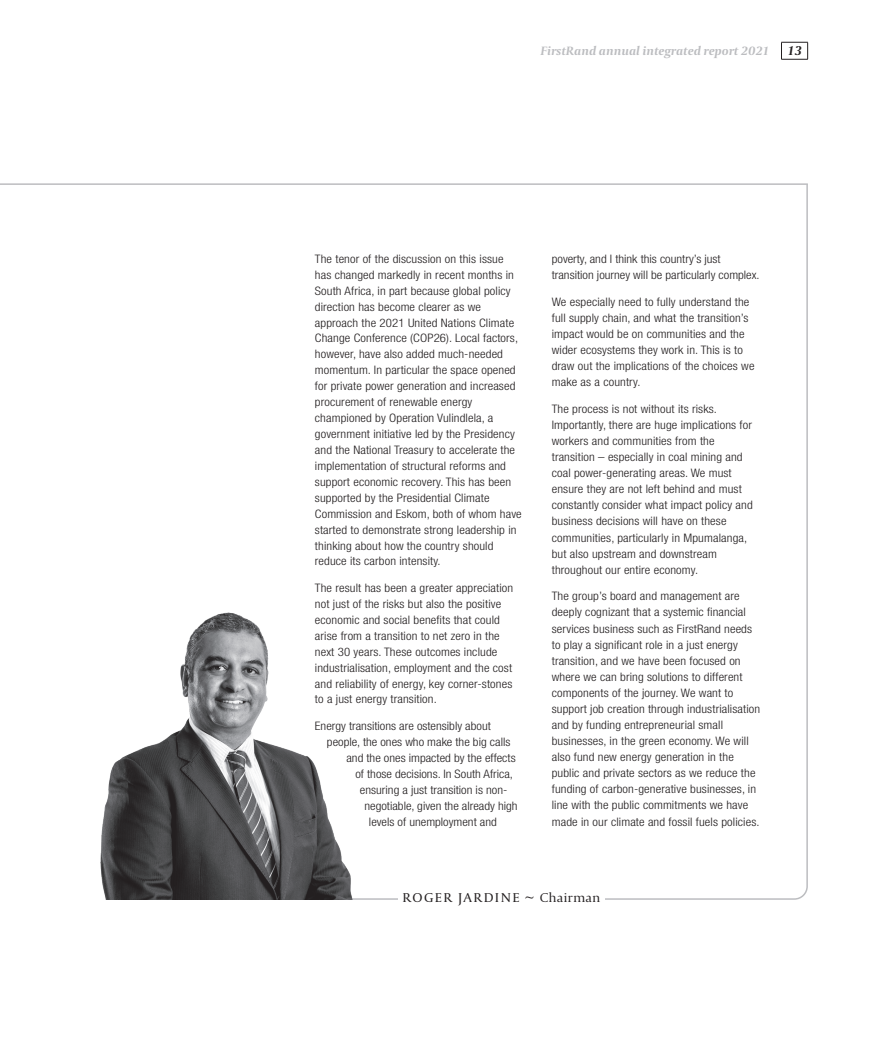
<style>
.page{position:relative;width:894px;height:1063px;background:#fff}
.page>*{position:absolute;margin:0;border:0;box-sizing:border-box;transform-origin:0 0}
.t1{font:13.5px "Capitolium 2";letter-spacing:.1em;color:#231f20;scale:1.05 1}
.t2{font:italic 700 13.5px "Capitolium 2";color:#231f20}
.t3{font:italic 700 12.75px "Capitolium 2";color:#bcbdc0}
.t4{font:300 condensed 11.7px/16px "Helvetica Neue LT Std";letter-spacing:.01em;color:#231f20;scale:1.1 1}
.s1{font-weight:300}
</style>
<div class="page">
<svg style="left:781px;top:42px;width:27px;height:18px"></svg>
<img style="left:100px;top:612px;width:298px;height:288px">
<hr style="left:0;top:183px;width:807px;height:2px;background:#bcbdc0">
<p class="t3" style="left:540px;top:43px;width:230px">FirstRand annual integrated report 2021</p>
<p class="t2" style="left:787px;top:42px;width:16px">13</p>
<p class="t4" style="left:315px;top:251px;width:189px">The tenor of the discussion on this issue has changed markedly in recent months in South Africa, in part because global policy direction has become clearer as we approach the 2021 United Nations Climate Change Conference (COP26). Local factors, however, have also added much-needed momentum. In particular the space opened for private power generation and increased procurement of renewable energy championed by Operation Vulindlela, a government initiative led by the Presidency and the National Treasury to accelerate the implementation of structural reforms and support economic recovery. This has been supported by the Presidential Climate Commission and Eskom, both of whom have started to demonstrate strong leadership in thinking about how the country should reduce its carbon intensity.</p>
<p class="t4" style="left:315px;top:580px;width:182px">The result has been a greater appreciation not just of the risks but also the positive economic and social benefits that could arise from a transition to net zero in the next 30 years. These outcomes include industrialisation, employment and the cost and reliability of energy, key corner-stones to a just energy transition.</p>
<p class="t4" style="left:315px;top:718px;width:161px">Energy transitions are ostensibly about</p>
<p class="t4" style="left:327px;top:734px;width:168px">people, the ones who make the big calls</p>
<p class="t4" style="left:346px;top:749px;width:155px">and the ones impacted by the effects</p>
<p class="t4" style="left:355px;top:765px;width:145px">of those decisions. In South Africa,</p>
<p class="t4" style="left:360px;top:781px;width:135px">ensuring a just transition is non-</p>
<p class="t4" style="left:364px;top:797px;width:141px">negotiable, given the already high</p>
<p class="t4" style="left:369px;top:813px;width:118px">levels of unemployment and</p>
<p class="t4" style="left:551px;top:251px;width:190px">poverty, and I think this country’s just transition journey will be particularly complex.</p>
<p class="t4" style="left:551px;top:293px;width:186px">We especially need to fully understand the full supply chain, and what the transition’s impact would be on communities and the wider ecosystems they work in. This is to draw out the implications of the choices we make as a country.</p>
<p class="t4" style="left:551px;top:401px;width:184px">The process is not without its risks.<br>Importantly, there are huge implications for workers and communities from the transition – especially in coal mining and coal power-generating areas. We must ensure they are not left behind and must constantly consider what impact policy and business decisions will have on these communities, particularly in Mpumalanga, but also upstream and downstream throughout our entire economy.</p>
<p class="t4" style="left:551px;top:588px;width:191px">The group’s board and management are deeply cognizant that a systemic financial services business such as FirstRand needs to play a significant role in a just energy transition, and we have been focused on where we can bring solutions to different components of the journey. We want to support job creation through industrialisation and by funding entrepreneurial small businesses, in the green economy. We will also fund new energy generation in the public and private sectors as we reduce the funding of carbon-generative businesses, in line with the public commitments we have made in our climate and fossil fuels policies.</p>
<p class="t1" style="left:402px;top:889px;width:190px">ROGER JARDINE ~ <span class="s1">Chairman</span></p>
</div>
